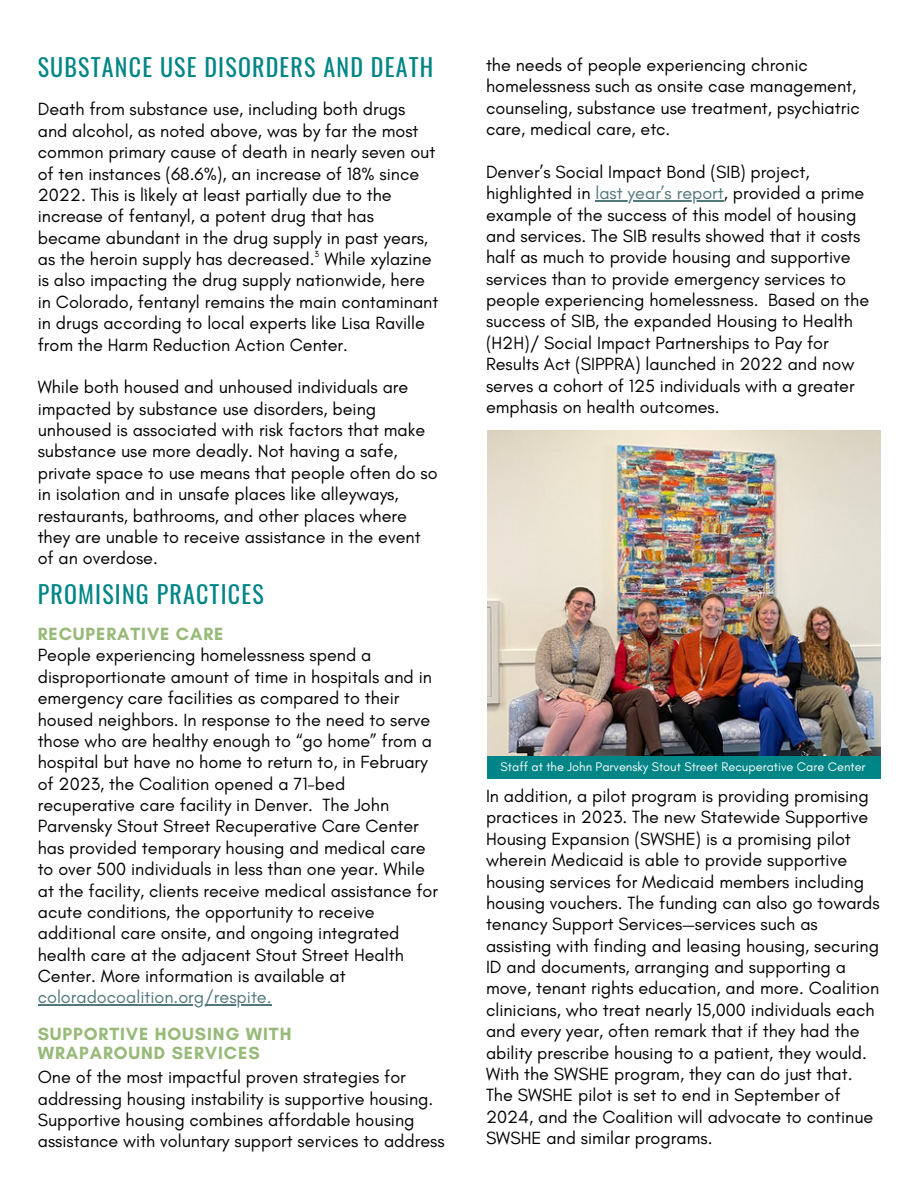
<style>
.page{position:relative;width:918px;height:1188px;background:#fff}
.page>*{position:absolute;margin:0;border:0;box-sizing:border-box;transform-origin:0 0}
.t1{font:24px "Oswald";letter-spacing:.05em;color:#008586}
.t2{font:18px/21.3px "Glacial Indifference";color:#000}
.t3{font:700 18px "Glacial Indifference";letter-spacing:.05em;color:#98ba79}
.t4{font:12.75px "Glacial Indifference";color:#fff}
.t5{font:9px "Glacial Indifference";color:#000}
.s1{color:#51777b}
</style>
<div class="page">
<img style="left:487px;top:431px;width:393px;height:325px">
<hr style="left:595px;top:200px;width:129px;height:1px;background:#51777b">
<hr style="left:38px;top:1005px;width:234px;height:1px;background:#51777b">
<div style="left:487px;top:756px;width:393px;height:22px;background:#008586"></div>
<p class="t1" style="left:38px;top:49px;width:397px">SUBSTANCE USE DISORDERS AND DEATH</p>
<p class="t2" style="left:38px;top:98px;width:402px">Death from substance use, including both drugs and alcohol, as noted above, was by far the most common primary cause of death in nearly seven out of ten instances (68.6%), an increase of 18% since 2022. This is likely at least partially due to the increase of fentanyl, a potent drug that has became abundant in the drug supply in past years, as the heroin supply has decreased. While xylazine is also impacting the drug supply nationwide, here in Colorado, fentanyl remains the main contaminant in drugs according to local experts like Lisa Raville from the Harm Reduction Action Center.</p>
<p class="t2" style="left:38px;top:376px;width:402px">While both housed and unhoused individuals are impacted by substance use disorders, being unhoused is associated with risk factors that make substance use more deadly. Not having a safe, private space to use means that people often do so in isolation and in unsafe places like alleyways, restaurants, bathrooms, and other places where they are unable to receive assistance in the event of an overdose.</p>
<p class="t5" style="left:144px;top:186px;width:4px">1</p>
<p class="t5" style="left:314px;top:248px;width:6px">3</p>
<p class="t1" style="left:38px;top:575px;width:228px">PROMISING PRACTICES</p>
<p class="t3" style="left:38px;top:623px;width:187px">RECUPERATIVE CARE</p>
<p class="t2" style="left:38px;top:645px;width:402px">People experiencing homelessness spend a disproportionate amount of time in hospitals and in emergency care facilities as compared to their housed neighbors. In response to the need to serve those who are healthy enough to “go home” from a hospital but have no home to return to, in February of 2023, the Coalition opened a 71-bed recuperative care facility in Denver. The John Parvensky Stout Street Recuperative Care Center has provided temporary housing and medical care to over 500 individuals in less than one year. While at the facility, clients receive medical assistance for acute conditions, the opportunity to receive additional care onsite, and ongoing integrated health care at the adjacent Stout Street Health Center. More information is available at <span class="s1">coloradocoalition.org/respite.</span></p>
<p class="t3" style="left:38px;top:1023px;width:255px">SUPPORTIVE HOUSING WITH</p>
<p class="t3" style="left:38px;top:1042px;width:223px">WRAPAROUND SERVICES</p>
<p class="t2" style="left:38px;top:1066px;width:408px">One of the most impactful proven strategies for addressing housing instability is supportive housing.<br>Supportive housing combines affordable housing assistance with voluntary support services to address</p>
<p class="t2" style="left:486px;top:54px;width:375px">the needs of people experiencing chronic homelessness such as onsite case management, counseling, substance use treatment, psychiatric care, medical care, etc.</p>
<p class="t2" style="left:486px;top:161px;width:385px">Denver’s Social Impact Bond (SIB) project, highlighted in <span class="s1">last year’s report</span>, provided a prime example of the success of this model of housing and services. The SIB results showed that it costs half as much to provide housing and supportive services than to provide emergency services to people experiencing homelessness. Based on the success of SIB, the expanded Housing to Health (H2H)/ Social Impact Partnerships to Pay for Results Act (SIPPRA) launched in 2022 and now serves a cohort of 125 individuals with a greater emphasis on health outcomes.</p>
<p class="t4" style="left:501px;top:759px;width:366px">Staff at the John Parvensky Stout Street Recuperative Care Center</p>
<p class="t2" style="left:486px;top:785px;width:395px">In addition, a pilot program is providing promising practices in 2023. The new Statewide Supportive Housing Expansion (SWSHE) is a promising pilot wherein Medicaid is able to provide supportive housing services for Medicaid members including housing vouchers. The funding can also go towards tenancy Support Services—services such as assisting with finding and leasing housing, securing ID and documents, arranging and supporting a move, tenant rights education, and more. Coalition clinicians, who treat nearly 15,000 individuals each and every year, often remark that if they had the ability prescribe housing to a patient, they would.<br>With the SWSHE program, they can do just that.<br>The SWSHE pilot is set to end in September of 2024, and the Coalition will advocate to continue SWSHE and similar programs.</p>
</div>
